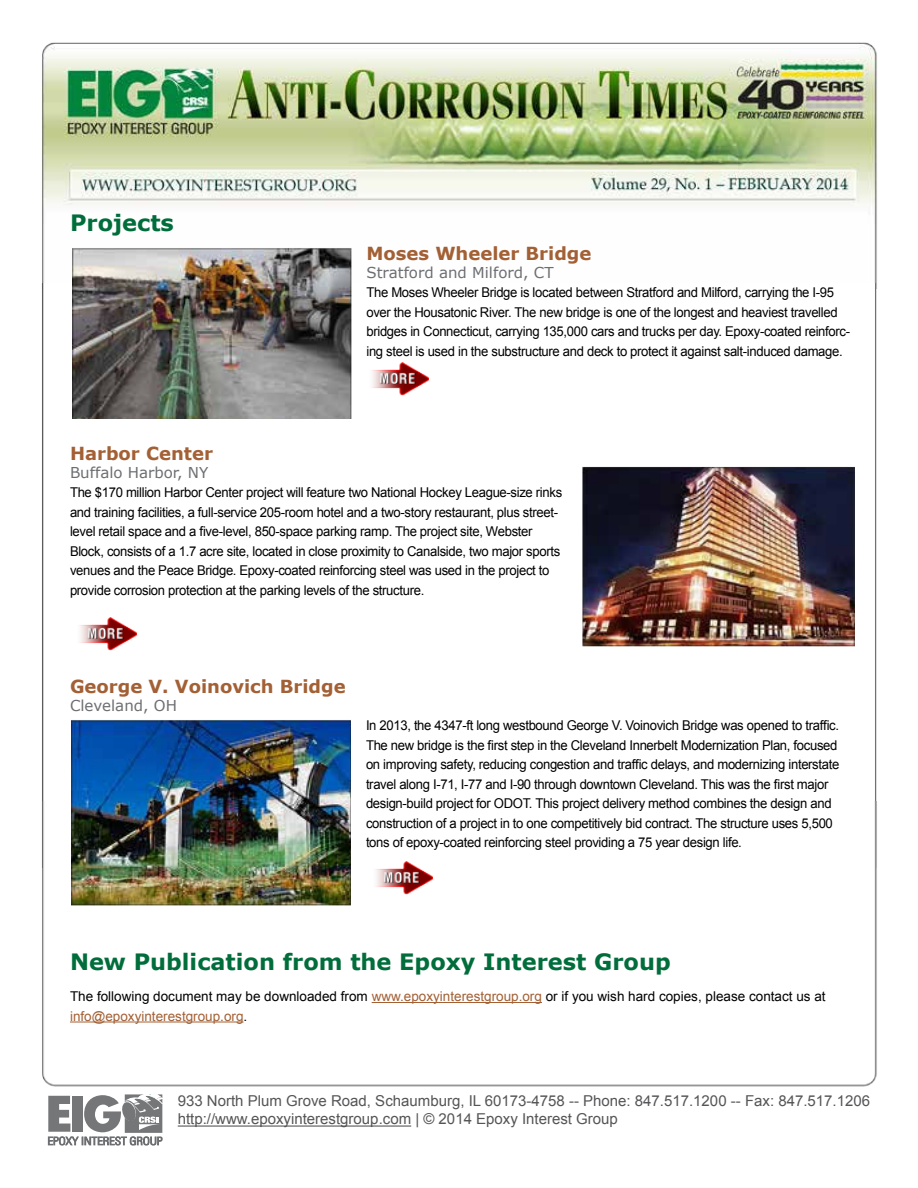
<style>
.page{position:relative;width:918px;height:1188px;background:#fff}
.page>*{position:absolute;margin:0;border:0;box-sizing:border-box;transform-origin:0 0}
.t1{font:700 22.5px "Verdana";color:#006d3b}
.t2{font:700 18px "Verdana";color:#a36035}
.t3{font:15px/18px "Arial";color:#555557}
.t4{font:15px "Verdana";color:#6d6e71}
.t5{font:13.5px/19.5px "Arial";letter-spacing:-.025em;color:#000}
.t6{font:13.5px/19.5px "Arial";color:#000}
.s1{color:#a36035}
</style>
<div class="page">
<img style="left:42px;top:42px;width:835px;height:242px">
<img style="left:42px;top:284px;width:835px;height:518px">
<img style="left:42px;top:802px;width:835px;height:285px">
<svg style="left:48px;top:1094px;width:115px;height:51px"></svg>
<hr style="left:178px;top:1126px;width:233px;height:1px;background:#555557">
<hr style="left:372px;top:1002px;width:170px;height:1px;background:#a36035">
<hr style="left:70px;top:1022px;width:174px;height:1px;background:#a36035">
<img style="left:366px;top:362px;width:62px;height:33px">
<img style="left:75px;top:618px;width:61px;height:33px">
<img style="left:370px;top:861px;width:62px;height:33px">
<img style="left:580px;top:465px;width:274px;height:185px">
<img style="left:72px;top:718px;width:279px;height:190px">
<img style="left:72px;top:246px;width:279px;height:172px">
<h1 class="t1" style="left:70px;top:213px;width:105px">Projects</h1>
<h2 class="t2" style="left:366px;top:246px;width:227px">Moses Wheeler Bridge</h2>
<p class="t4" style="left:366px;top:262px;width:189px">Stratford and Milford, CT</p>
<p class="t5" style="left:366px;top:284px;width:485px">The Moses Wheeler Bridge is located between Stratford and Milford, carrying the I-95 over the Housatonic River. The new bridge is one of the longest and heaviest travelled bridges in Connecticut, carrying 135,000 cars and trucks per day. Epoxy-coated reinforc&shy;ing steel is used in the substructure and deck to protect it against salt-induced damage.</p>
<h2 class="t2" style="left:70px;top:446px;width:144px">Harbor Center</h2>
<p class="t4" style="left:70px;top:462px;width:140px">Buffalo Harbor, NY</p>
<p class="t5" style="left:70px;top:484px;width:494px">The $170 million Harbor Center project will feature two National Hockey League-size rinks and training facilities, a full-service 205-room hotel and a two-story restaurant, plus street&shy;level retail space and a five-level, 850-space parking ramp. The project site, Webster Block, consists of a 1.7 acre site, located in close proximity to Canalside, two major sports venues and the Peace Bridge. Epoxy-coated reinforcing steel was used in the project to provide corrosion protection at the parking levels of the structure.</p>
<h2 class="t2" style="left:70px;top:679px;width:277px">George V. Voinovich Bridge</h2>
<p class="t4" style="left:70px;top:695px;width:108px">Cleveland, OH</p>
<p class="t5" style="left:366px;top:716px;width:475px">In 2013, the 4347-ft long westbound George V. Voinovich Bridge was opened to traffic.<br>The new bridge is the first step in the Cleveland Innerbelt Modernization Plan, focused on improving safety, reducing congestion and traffic delays, and modernizing interstate travel along I-71, I-77 and I-90 through downtown Cleveland. This was the first major design-build project for ODOT. This project delivery method combines the design and construction of a project in to one competitively bid contract. The structure uses 5,500 tons of epoxy-coated reinforcing steel providing a 75 year design life.</p>
<h1 class="t1" style="left:70px;top:952px;width:602px">New Publication from the Epoxy Interest Group</h1>
<p class="t6" style="left:70px;top:987px;width:757px">The following document may be downloaded from <span class="s1">www.epoxyinterestgroup.org</span> or if you wish hard copies, please contact us at <span class="s1">info@epoxyinterestgroup.org</span>.</p>
<p class="t3" style="left:178px;top:1093px;width:694px">933 North Plum Grove Road, Schaumburg, IL 60173-4758 -- Phone: 847.517.1200 -- Fax: 847.517.1206 http://www.epoxyinterestgroup.com | © 2014 Epoxy Interest Group</p>
</div>
